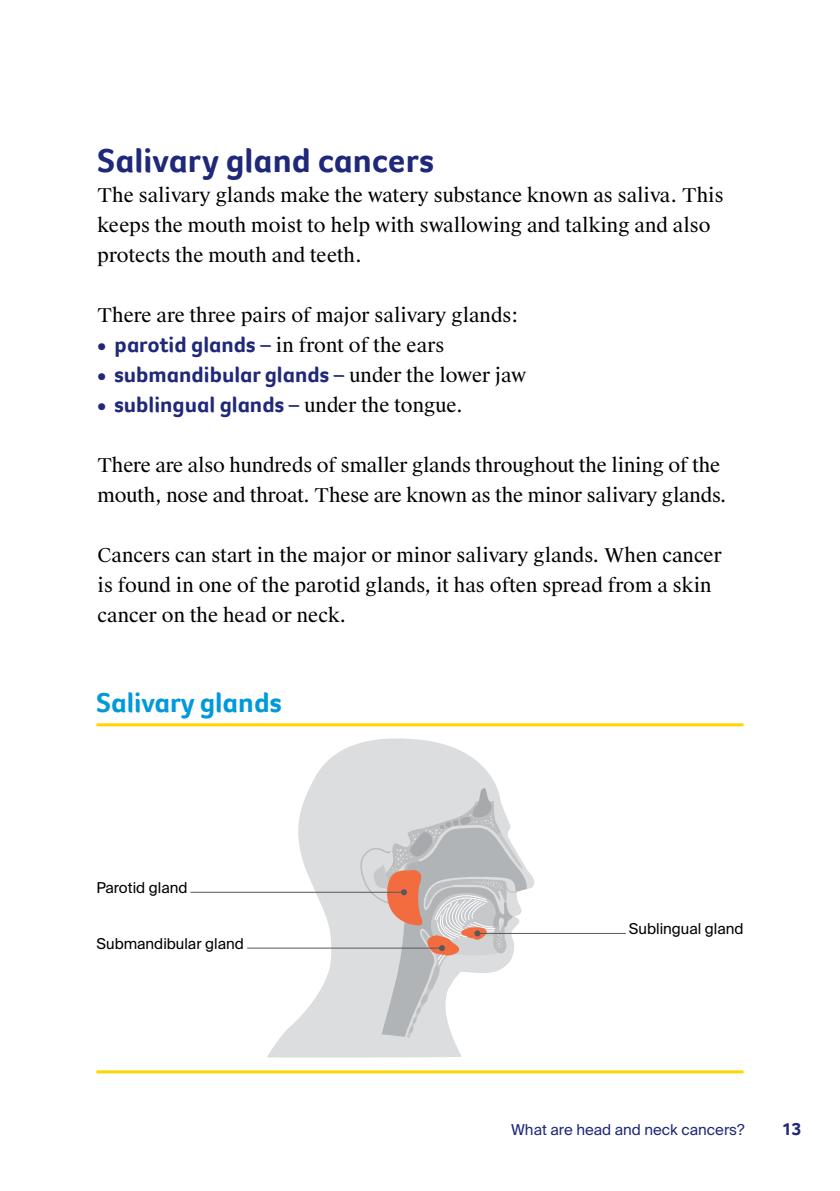
<style>
.page{position:relative;width:840px;height:1191px;background:#fff}
.page>*{position:absolute;margin:0;border:0;box-sizing:border-box;transform-origin:0 0}
.t1{font:700 34px "Foco CC";color:#1f2879}
.t2{font:700 28px "Foco CC";color:#0099da}
.t3{font:700 22px "Foco CC";color:#1f2879}
.t4{font:19px/30px "Suisse Works";color:#000}
.t5{font:700 18px "Foco CC";color:#1f2879}
.t6{font:15px "Suisse Intl";color:#000}
.t7{font:15px "Suisse Intl";color:#1f2879}
.s1{font-weight:700;color:#1f2879}
.s2{font-family:"Foco CC";font-weight:700;font-size:22px;color:#1f2879}
.s3{font-family:"Suisse Works";font-size:19px}
.s4{font-family:"Suisse Works";font-weight:400;font-size:19px;color:#000}
</style>
<div class="page">
<hr style="left:96px;top:1070px;width:647px;height:3px;background:#ffd400">
<hr style="left:96px;top:723px;width:647px;height:3px;background:#ffd400">
<svg style="left:266px;top:738px;width:269px;height:319px;fill:#dcddde"></svg>
<hr style="left:247px;top:947px;width:194px;height:1px;background:#58595b">
<hr style="left:190px;top:891px;width:213px;height:1px;background:#58595b">
<hr style="left:477px;top:933px;width:148px;height:1px;background:#58595b">
<svg style="left:359px;top:785px;width:169px;height:253px"></svg>
<h1 class="t1" style="left:98px;top:138px;width:338px">Salivary gland cancers</h1>
<p class="t4" style="left:98px;top:180px;width:627px">The salivary glands make the watery substance known as saliva. This keeps the mouth moist to help with swallowing and talking and also protects the mouth and teeth.</p>
<p class="t4" style="left:98px;top:300px;width:422px">There are three pairs of major salivary glands:</p>
<p class="t4" style="left:98px;top:330px;width:348px"><span class="s1">•</span> <span class="s2">parotid glands –</span> in front of the ears</p>
<p class="t3" style="left:98px;top:360px;width:430px"><span class="s3">•</span> submandibular glands – <span class="s4">under the lower jaw</span></p>
<p class="t3" style="left:98px;top:390px;width:366px"><span class="s3">•</span> sublingual glands – <span class="s4">under the tongue.</span></p>
<p class="t4" style="left:98px;top:450px;width:630px">There are also hundreds of smaller glands throughout the lining of the mouth, nose and throat. These are known as the minor salivary glands.</p>
<p class="t4" style="left:98px;top:540px;width:625px">Cancers can start in the major or minor salivary glands. When cancer is found in one of the parotid glands, it has often spread from a skin cancer on the head or neck.</p>
<h2 class="t2" style="left:96px;top:684px;width:187px">Salivary glands</h2>
<p class="t6" style="left:96px;top:878px;width:92px">Parotid gland</p>
<p class="t6" style="left:96px;top:934px;width:149px">Submandibular gland</p>
<p class="t6" style="left:628px;top:920px;width:116px">Sublingual gland</p>
<p class="t7" style="left:511px;top:1121px;width:235px">What are head and neck cancers?</p>
<p class="t5" style="left:781px;top:1117px;width:21px">13</p>
</div>
